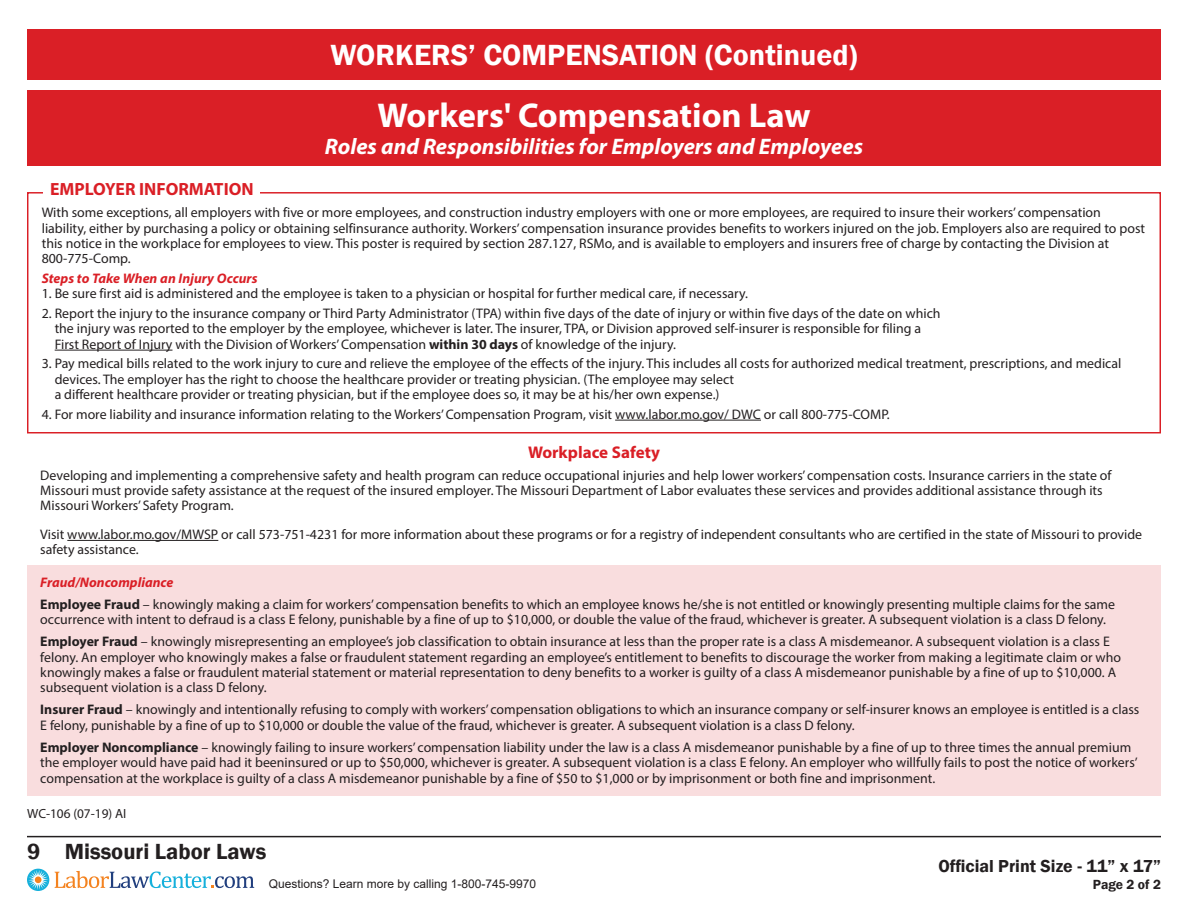
<style>
.page{position:relative;width:1188px;height:918px;background:#fff}
.page>*{position:absolute;margin:0;border:0;box-sizing:border-box;transform-origin:0 0}
.t1{font:700 34.5px "Myriad Pro";color:#fff}
.t2{font:600 30px "Franklin Gothic";color:#fff}
.t3{font:italic 700 22.5px "Myriad Pro";color:#fff}
.t4{font:600 22.5px "Franklin Gothic";color:#231f20}
.t5{font:600 17.85px "Franklin Gothic";color:#231f20}
.t6{font:700 17.7px "Myriad Pro";color:#da1f26}
.t7{font:700 16.95px "Myriad Pro";color:#da1f26}
.t8{font:13.8px/15.3px "Myriad Pro";color:#231f20}
.t9{font:italic 700 13.8px "Myriad Pro";color:#da1f26}
.t10{font:600 13.65px "Franklin Gothic";color:#231f20}
.t11{font:13.35px "Myriad Pro";color:#231f20}
.t12{font:12px "Arial";color:#231f20}
.s1{font-weight:700}
</style>
<div class="page">
<hr style="left:27px;top:836px;width:1134px;height:1px;background:#231f20">
<svg style="left:27px;top:869px;width:22px;height:22px"></svg>
<div style="left:35px;top:876px;width:7px;height:7px;background:#f58320;border-radius:50%"></div>
<svg style="left:55px;top:871px;width:199px;height:17px"></svg>
<div style="left:27px;top:29px;width:1134px;height:50px;background:#da1f26"></div>
<div style="left:27px;top:90px;width:1134px;height:76px;background:#da1f26"></div>
<div style="left:27px;top:565px;width:1134px;height:231px;background:#f9ddde"></div>
<hr style="left:67px;top:540px;width:151px;height:1px;background:#231f20">
<hr style="left:55px;top:350px;width:117px;height:1px;background:#231f20">
<hr style="left:615px;top:420px;width:146px;height:1px;background:#231f20">
<p class="t6" style="left:50px;top:177px;width:205px">EMPLOYER INFORMATION</p>
<p class="t2" style="left:330px;top:36px;width:529px">WORKERS’ COMPENSATION (Continued)</p>
<p class="t1" style="left:377px;top:93px;width:435px">Workers' Compensation Law</p>
<p class="t3" style="left:325px;top:132px;width:540px">Roles and Responsibilities for Employers and Employees</p>
<p class="t8" style="left:42px;top:205px;width:1105px">With some exceptions, all employers with five or more employees, and construction industry employers with one or more employees, are required to insure their workers’ compensation liability, either by purchasing a policy or obtaining selfinsurance authority. Workers’ compensation insurance provides benefits to workers injured on the job. Employers also are required to post this notice in the workplace for employees to view. This poster is required by section 287.127, RSMo, and is available to employers and insurers free of charge by contacting the Division at 800-775-Comp.</p>
<p class="t9" style="left:42px;top:269px;width:217px">Steps to Take When an Injury Occurs</p>
<p class="t8" style="left:42px;top:286px;width:708px">1. Be sure first aid is administered and the employee is taken to a physician or hospital for further medical care, if necessary.</p>
<p class="t8" style="left:55px;top:305px;width:887px;text-indent:-13px">2. Report the injury to the insurance company or Third Party Administrator (TPA) within five days of the date of injury or within five days of the date on which the injury was reported to the employer by the employee, whichever is later. The insurer, TPA, or Division approved self-insurer is responsible for filing a<br>First Report of Injury with the Division of Workers’ Compensation <span class="s1">within 30 days</span> of knowledge of the injury.</p>
<p class="t8" style="left:55px;top:356px;width:1068px;text-indent:-13px">3. Pay medical bills related to the work injury to cure and relieve the employee of the effects of the injury. This includes all costs for authorized medical treatment, prescriptions, and medical devices. The employer has the right to choose the healthcare provider or treating physician. (The employee may select<br>a different healthcare provider or treating physician, but if the employee does so, it may be at his/her own expense.)</p>
<p class="t8" style="left:42px;top:406px;width:849px">4. For more liability and insurance information relating to the Workers’ Compensation Program, visit www.labor.mo.gov/ DWC or call 800-775-COMP.</p>
<p class="t7" style="left:528px;top:441px;width:133px">Workplace Safety</p>
<p class="t8" style="left:40px;top:467px;width:1073px">Developing and implementing a comprehensive safety and health program can reduce occupational injuries and help lower workers’ compensation costs. Insurance carriers in the state of<br>Missouri must provide safety assistance at the request of the insured employer. The Missouri Department of Labor evaluates these services and provides additional assistance through its<br>Missouri Workers’ Safety Program.</p>
<p class="t8" style="left:40px;top:527px;width:1103px">Visit www.labor.mo.gov/MWSP or call 573-751-4231 for more information about these programs or for a registry of independent consultants who are certified in the state of Missouri to provide safety assistance.</p>
<p class="t9" style="left:40px;top:573px;width:135px">Fraud/Noncompliance</p>
<p class="t8" style="left:40px;top:596px;width:1076px"><span class="s1">Employee Fraud</span> – knowingly making a claim for workers’ compensation benefits to which an employee knows he/she is not entitled or knowingly presenting multiple claims for the same occurrence with intent to defraud is a class E felony, punishable by a fine of up to $10,000, or double the value of the fraud, whichever is greater. A subsequent violation is a class D felony.</p>
<p class="t8" style="left:40px;top:634px;width:1082px"><span class="s1">Employer Fraud</span> – knowingly misrepresenting an employee’s job classification to obtain insurance at less than the proper rate is a class A misdemeanor. A subsequent violation is a class E felony. An employer who knowingly makes a false or fraudulent statement regarding an employee’s entitlement to benefits to discourage the worker from making a legitimate claim or who knowingly makes a false or fraudulent material statement or material representation to deny benefits to a worker is guilty of a class A misdemeanor punishable by a fine of up to $10,000. A subsequent violation is a class D felony.</p>
<p class="t8" style="left:40px;top:702px;width:1101px"><span class="s1">Insurer Fraud</span> – knowingly and intentionally refusing to comply with workers’ compensation obligations to which an insurance company or self-insurer knows an employee is entitled is a class<br>E felony, punishable by a fine of up to $10,000 or double the value of the fraud, whichever is greater. A subsequent violation is a class D felony.</p>
<p class="t8" style="left:40px;top:739px;width:1099px"><span class="s1">Employer Noncompliance</span> – knowingly failing to insure workers’ compensation liability under the law is a class A misdemeanor punishable by a fine of up to three times the annual premium the employer would have paid had it beeninsured or up to $50,000, whichever is greater. A subsequent violation is a class E felony. An employer who willfully fails to post the notice of workers’ compensation at the workplace is guilty of a class A misdemeanor punishable by a fine of $50 to $1,000 or by imprisonment or both fine and imprisonment.</p>
<p class="t11" style="left:27px;top:805px;width:101px">WC-106 (07-19) AI</p>
<h3 class="t4" style="left:27px;top:837px;width:241px">9 Missouri Labor Laws</h3>
<p class="t12" style="left:269px;top:876px;width:269px">Questions? Learn more by calling 1-800-745-9970</p>
<p class="t5" style="left:938px;top:855px;width:224px">Official Print Size - 11” x 17”</p>
<p class="t10" style="left:1093px;top:876px;width:70px">Page 2 of 2</p>
</div>
